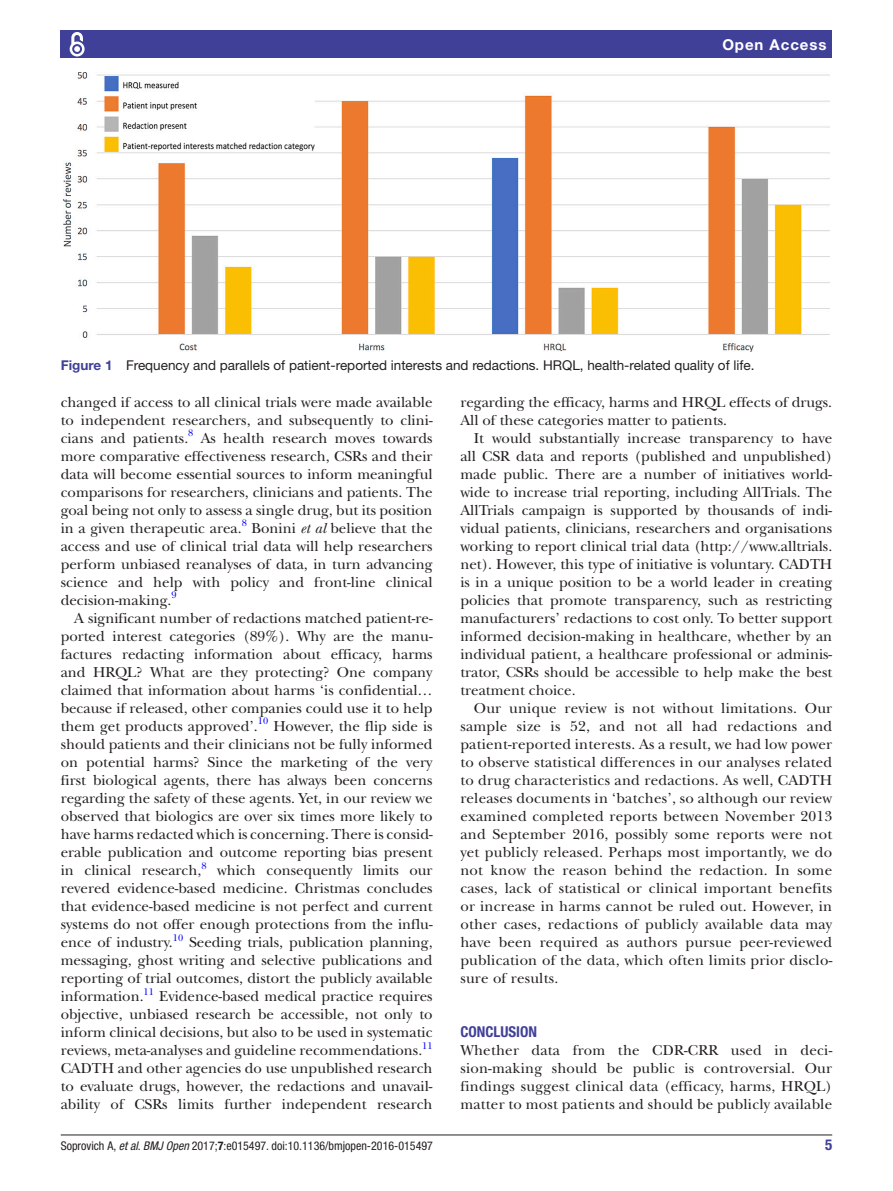
<style>
.page{position:relative;width:893px;height:1191px;background:#fff}
.page>*{position:absolute;margin:0;border:0;box-sizing:border-box;transform-origin:0 0}
.t1{font:15px/18px "New Baskerville";color:#231f20;text-align:justify}
.t2{font:700 condensed 15px "Helvetica Neue LT Std";color:#414099}
.t3{font:700 15px "Helvetica Neue LT Std";letter-spacing:.065em;color:#fff}
.t4{font:13.5px "Helvetica Neue LT Std";color:#231f20}
.t5{font:condensed 12px "Helvetica Neue LT Std";color:#231f20}
.t6{font:9.9px "New Baskerville";color:#00f}
.s1{font-weight:700;color:#414099}
.s2{font-style:italic}
.s3{font-weight:700}
</style>
<div class="page">
<hr style="left:61px;top:1134px;width:771px;height:1px;background:#231f20">
<div style="left:61px;top:31px;width:771px;height:27px;background:#414099"></div>
<svg style="left:69px;top:32px;width:16px;height:25px"></svg>
<img style="left:64px;top:73px;width:765px;height:279px">
<p class="t3" style="left:722px;top:35px;width:106px">Open Access</p>
<p class="t4" style="left:61px;top:357px;width:695px"><span class="s1">Figure 1</span> Frequency and parallels of patient-reported interests and redactions. HRQL, health-related quality of life.</p>
<p class="t1" style="left:61px;top:393px;width:373px">changed if access to all clinical trials were made available to independent researchers, and subsequently to clini&shy;cians and patients.</p>
<p class="t1" style="left:460px;top:393px;width:373px">regarding the efficacy, harms and HRQL effects of drugs.<br>All of these categories matter to patients.</p>
<p class="t1" style="left:460px;top:429px;width:373px;text-indent:14px">It would substantially increase transparency to have all CSR data and reports (published and unpublished) made public. There are a number of initiatives world&shy;wide to increase trial reporting, including AllTrials. The AllTrials campaign is supported by thousands of indi&shy;vidual patients, clinicians, researchers and organisations working to report clinical trial data (http://www.alltrials. net). However, this type of initiative is voluntary. CADTH is in a unique position to be a world leader in creating policies that promote transparency, such as restricting manufacturers’ redactions to cost only. To better support informed decision-making in healthcare, whether by an individual patient, a healthcare professional or adminis&shy;trator, CSRs should be accessible to help make the best treatment choice.</p>
<p class="t1" style="left:460px;top:699px;width:373px;text-indent:14px">Our unique review is not without limitations. Our sample size is 52, and not all had redactions and patient-reported interests. As a result, we had low power to observe statistical differences in our analyses related to drug characteristics and redactions. As well, CADTH releases documents in ‘batches’, so although our review examined completed reports between November 2013 and September 2016, possibly some reports were not yet publicly released. Perhaps most importantly, we do not know the reason behind the redaction. In some cases, lack of statistical or clinical important benefits or increase in harms cannot be ruled out. However, in other cases, redactions of publicly available data may have been required as authors pursue peer-reviewed publication of the data, which often limits prior disclo&shy;sure of results.</p>
<p class="t6" style="left:188px;top:427px;width:7px">8</p>
<p class="t1" style="left:61px;top:429px;width:373px;text-indent:140px">As health research moves towards more comparative effectiveness research, CSRs and their data will become essential sources to inform meaningful comparisons for researchers, clinicians and patients. The goal being not only to assess a single drug, but its position in a given therapeutic area.</p>
<p class="t6" style="left:242px;top:517px;width:7px">8</p>
<p class="t1" style="left:61px;top:519px;width:373px;text-indent:191px">Bonini <span class="s2">et al</span> believe that the access and use of clinical trial data will help researchers perform unbiased reanalyses of data, in turn advancing science and help with policy and front-line clinical decision-making.</p>
<p class="t6" style="left:171px;top:589px;width:7px">9</p>
<p class="t1" style="left:61px;top:609px;width:373px;text-indent:14px">A significant number of redactions matched patient-re&shy;ported interest categories (89%). Why are the manu&shy;factures redacting information about efficacy, harms and HRQL? What are they protecting? One company claimed that information about harms ‘is confidential… because if released, other companies could use it to help them get products approved’.</p>
<p class="t6" style="left:258px;top:715px;width:12px">10</p>
<p class="t1" style="left:61px;top:717px;width:373px;text-indent:213px">However, the flip side is should patients and their clinicians not be fully informed on potential harms? Since the marketing of the very first biological agents, there has always been concerns regarding the safety of these agents. Yet, in our review we observed that biologics are over six times more likely to have harms redacted which is concerning. There is consid&shy;erable publication and outcome reporting bias present in clinical research,<sup>8</sup></p>
<p class="t1" style="left:61px;top:861px;width:373px;text-indent:156px">which consequently limits our revered evidence-based medicine. Christmas concludes that evidence-based medicine is not perfect and current systems do not offer enough protections from the influ&shy;ence of industry.</p>
<p class="t6" style="left:173px;top:931px;width:12px">10</p>
<p class="t1" style="left:61px;top:933px;width:373px;text-indent:128px">Seeding trials, publication planning, messaging, ghost writing and selective publications and reporting of trial outcomes, distort the publicly available information.</p>
<p class="t6" style="left:144px;top:985px;width:12px">11</p>
<p class="t1" style="left:61px;top:987px;width:373px;text-indent:98px">Evidence-based medical practice requires objective, unbiased research be accessible, not only to inform clinical decisions, but also to be used in systematic reviews, meta-analyses and guideline recommendations.</p>
<p class="t2" style="left:460px;top:1023px;width:78px">CONCLUSION</p>
<p class="t1" style="left:460px;top:1041px;width:373px">Whether data from the CDR-CRR used in deci&shy;sion-making should be public is controversial. Our findings suggest clinical data (efficacy, harms, HRQL) matter to most patients and should be publicly available</p>
<p class="t6" style="left:422px;top:1039px;width:12px">11</p>
<p class="t1" style="left:61px;top:1059px;width:373px">CADTH and other agencies do use unpublished research to evaluate drugs, however, the redactions and unavail&shy;ability of CSRs limits further independent research</p>
<p class="t5" style="left:61px;top:1138px;width:374px">Soprovich A, <span class="s2">et al</span>. <span class="s2">BMJ Open</span> 2017;<span class="s3">7</span>:e015497. doi:10.1136/bmjopen-2016-015497</p>
<p class="t2" style="left:825px;top:1135px;width:9px">5</p>
</div>
